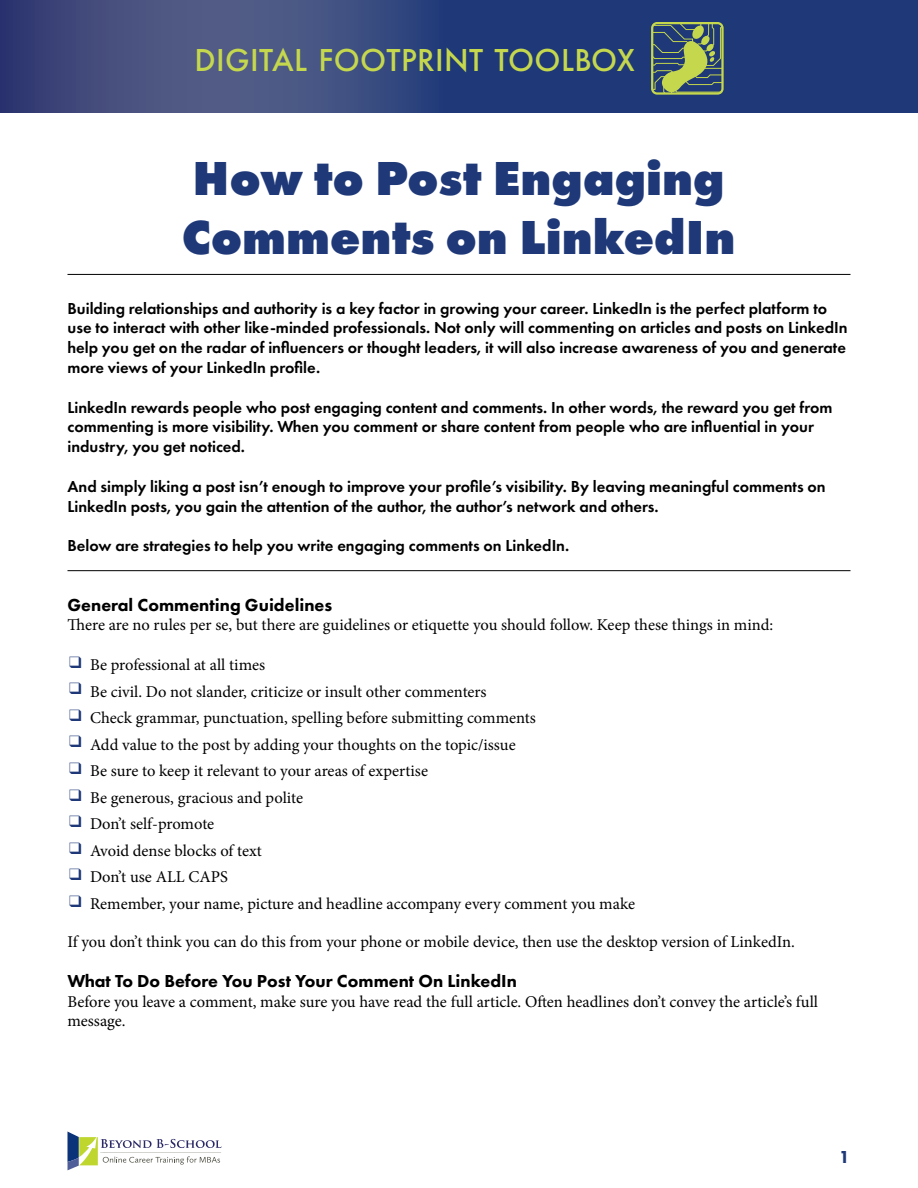
<style>
.page{position:relative;width:918px;height:1188px;background:#fff}
.page>*{position:absolute;margin:0;border:0;box-sizing:border-box;transform-origin:0 0}
.t1{font:800 49.5px/59.4px "Futura PT";color:#1e3878}
.t2{font:500 33px "Futura PT";letter-spacing:.01em;color:#c5d74d}
.t3{font:800 18px "Futura PT";color:#000}
.t4{font:800 18px "Futura PT";color:#1e3878}
.t5{font:600 16.5px/19.8px "Futura PT";color:#000}
.t6{font:16.5px/26.5px "Minion Pro";color:#000}
</style>
<div class="page">
<svg style="left:0;top:0;width:918px;height:112px;background:#30437b"></svg>
<svg style="left:67px;top:1132px;width:154px;height:38px"></svg>
<svg style="left:654px;top:25px;width:67px;height:67px;background:#5f7666"></svg>
<div style="left:651px;top:22px;width:73px;height:73px;border:2px solid #c5d74d;border-radius:5px"></div>
<hr style="left:68px;top:274px;width:782px;height:1px;background:#000">
<hr style="left:68px;top:570px;width:782px;height:1px;background:#000">
<h2 class="t2" style="left:195px;top:40px;width:442px">DIGITAL FOOTPRINT TOOLBOX</h2>
<h1 class="t1" style="left:182px;top:148px;width:555px">How to Post Engaging<br>Comments on LinkedIn</h1>
<p class="t5" style="left:68px;top:298px;width:782px">Building relationships and authority is a key factor in growing your career. LinkedIn is the perfect platform to use to interact with other like-minded professionals. Not only will commenting on articles and posts on LinkedIn help you get on the radar of influencers or thought leaders, it will also increase awareness of you and generate more views of your LinkedIn profile.</p>
<p class="t5" style="left:68px;top:397px;width:767px">LinkedIn rewards people who post engaging content and comments. In other words, the reward you get from commenting is more visibility. When you comment or share content from people who are influential in your industry, you get noticed.</p>
<p class="t5" style="left:68px;top:476px;width:760px">And simply liking a post isn’t enough to improve your profile’s visibility. By leaving meaningful comments on<br>LinkedIn posts, you gain the attention of the author, the author’s network and others.</p>
<p class="t5" style="left:68px;top:536px;width:503px">Below are strategies to help you write engaging comments on LinkedIn.</p>
<p class="t3" style="left:68px;top:593px;width:266px">General Commenting Guidelines</p>
<p class="t6" style="left:68px;top:612px;width:707px">There are no rules per se, but there are guidelines or etiquette you should follow. Keep these things in mind:</p>
<p class="t6" style="left:90px;top:652px;width:547px">Be professional at all times<br>Be civil. Do not slander, criticize or insult other commenters<br>Check grammar, punctuation, spelling before submitting comments<br>Add value to the post by adding your thoughts on the topic/issue<br>Be sure to keep it relevant to your areas of expertise<br>Be generous, gracious and polite<br>Don’t self-promote<br>Avoid dense blocks of text<br>Don’t use ALL CAPS<br>Remember, your name, picture and headline accompany every comment you make</p>
<p class="t6" style="left:68px;top:929px;width:729px">If you don’t think you can do this from your phone or mobile device, then use the desktop version of LinkedIn.</p>
<p class="t3" style="left:68px;top:970px;width:451px">What To Do Before You Post Your Comment On LinkedIn</p>
<p class="t6" style="left:68px;top:992px;width:752px;line-height:19.8px">Before you leave a comment, make sure you have read the full article. Often headlines don’t convey the article’s full message.</p>
<p class="t4" style="left:839px;top:1146px;width:12px">1</p>
</div>
